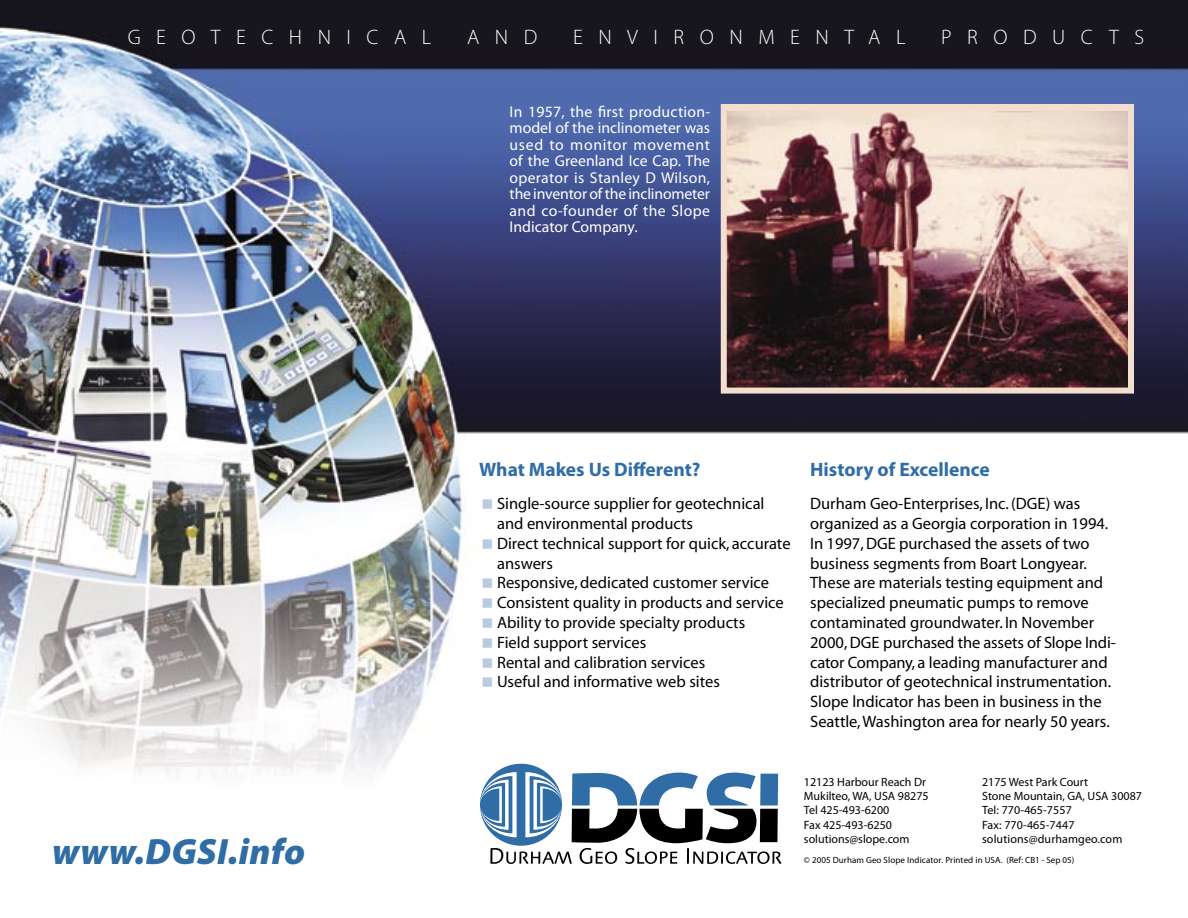
<style>
.page{position:relative;width:1188px;height:918px;background:#fff}
.page>*{position:absolute;margin:0;border:0;box-sizing:border-box;transform-origin:0 0}
.w-Body_text{font:italic 900 36.75px "Myriad Pro";letter-spacing:.01em;color:#306da6}
.t1{font:300 21px "Myriad Pro";letter-spacing:.74em;color:#fff}
.t2{font:700 19.5px "Myriad Pro";color:#306da6}
.Paragraph{font:16.5px/19.8px "Myriad";color:#000}
.Bullet{font:16.5px/19.8px "Myriad";color:#000}
.t3{font:15.75px/16.5px "Myriad Pro";color:#fff;text-align:justify}
.w-Body_text-2{font:12px/14.4px "Myriad Pro";color:#000}
.t4{font:9px "Myriad Pro";letter-spacing:.01em;color:#000}
</style>
<div class="page">
<img style="left:0;top:0;width:1188px;height:773px">
<div style="left:480px;top:764px;width:82px;height:82px;background:#306da6;border-radius:50%"></div>
<svg style="left:480px;top:772px;width:302px;height:92px"></svg>
<img style="left:718px;top:101px;width:419px;height:296px">
<svg style="left:483px;top:499px;width:9px;height:10px"></svg>
<svg style="left:483px;top:539px;width:9px;height:9px"></svg>
<svg style="left:483px;top:579px;width:9px;height:9px"></svg>
<svg style="left:483px;top:598px;width:9px;height:10px"></svg>
<svg style="left:483px;top:618px;width:9px;height:10px"></svg>
<svg style="left:483px;top:638px;width:9px;height:9px"></svg>
<svg style="left:483px;top:658px;width:9px;height:9px"></svg>
<svg style="left:483px;top:678px;width:9px;height:9px"></svg>
<p class="t1" style="left:128px;top:26px;width:305px">GEOTECHNICAL</p>
<p class="t1" style="left:467px;top:26px;width:72px">AND</p>
<p class="t1" style="left:573px;top:26px;width:334px">ENVIRONMENTAL</p>
<p class="t1" style="left:941px;top:26px;width:205px">PRODUCTS</p>
<p class="w-Body_text" style="left:52px;top:831px;width:255px">www.DGSI.info</p>
<p class="t3" style="left:510px;top:103px;width:202px">In 1957, the first production&shy;model of the inclinometer was used to monitor movement of the Greenland Ice Cap. The operator is Stanley D Wilson, the inventor of the inclinometer and co-founder of the Slope Indicator Company.</p>
<p class="t2" style="left:479px;top:458px;width:223px">What Makes Us Different?</p>
<p class="Bullet" style="left:497px;top:494px;width:269px">Single-source supplier for geotechnical and environmental products</p>
<p class="Bullet" style="left:497px;top:534px;width:295px">Direct technical support for quick, accurate answers</p>
<p class="Bullet" style="left:497px;top:574px;width:274px">Responsive, dedicated customer service</p>
<p class="Bullet" style="left:497px;top:593px;width:288px">Consistent quality in products and service</p>
<p class="Bullet" style="left:497px;top:613px;width:250px">Ability to provide specialty products</p>
<p class="Bullet" style="left:497px;top:633px;width:151px">Field support services</p>
<p class="Bullet" style="left:497px;top:653px;width:210px">Rental and calibration services</p>
<p class="Bullet" style="left:497px;top:673px;width:224px">Useful and informative web sites</p>
<p class="t2" style="left:810px;top:458px;width:181px">History of Excellence</p>
<p class="Paragraph" style="left:810px;top:494px;width:307px">Durham Geo-Enterprises, Inc. (DGE) was organized as a Georgia corporation in 1994.<br>In 1997, DGE purchased the assets of two business segments from Boart Longyear.<br>These are materials testing equipment and specialized pneumatic pumps to remove contaminated groundwater. In November 2000, DGE purchased the assets of Slope Indi&shy;cator Company, a leading manufacturer and distributor of geotechnical instrumentation.<br>Slope lndicator has been in business in the Seattle, Washington area for nearly 50 years.</p>
<p class="w-Body_text-2" style="left:804px;top:775px;width:126px">12123 Harbour Reach Dr<br>Mukilteo, WA, USA 98275<br>Tel 425-493-6200<br>Fax 425-493-6250</p>
<p class="w-Body_text-2" style="left:804px;top:832px;width:107px">solutions@slope.com</p>
<p class="w-Body_text-2" style="left:982px;top:775px;width:107px">2175 West Park Court</p>
<p class="w-Body_text-2" style="left:982px;top:789px;width:161px">Stone Mountain, GA, USA 30087</p>
<p class="w-Body_text-2" style="left:982px;top:803px;width:91px">Tel: 770-465-7557</p>
<p class="w-Body_text-2" style="left:982px;top:818px;width:94px">Fax: 770-465-7447</p>
<p class="w-Body_text-2" style="left:982px;top:832px;width:142px">solutions@durhamgeo.com</p>
<p class="t4" style="left:804px;top:855px;width:272px">© 2005 Durham Geo Slope Indicator. Printed in USA. (Ref: CB1 - Sep 05)</p>
</div>
